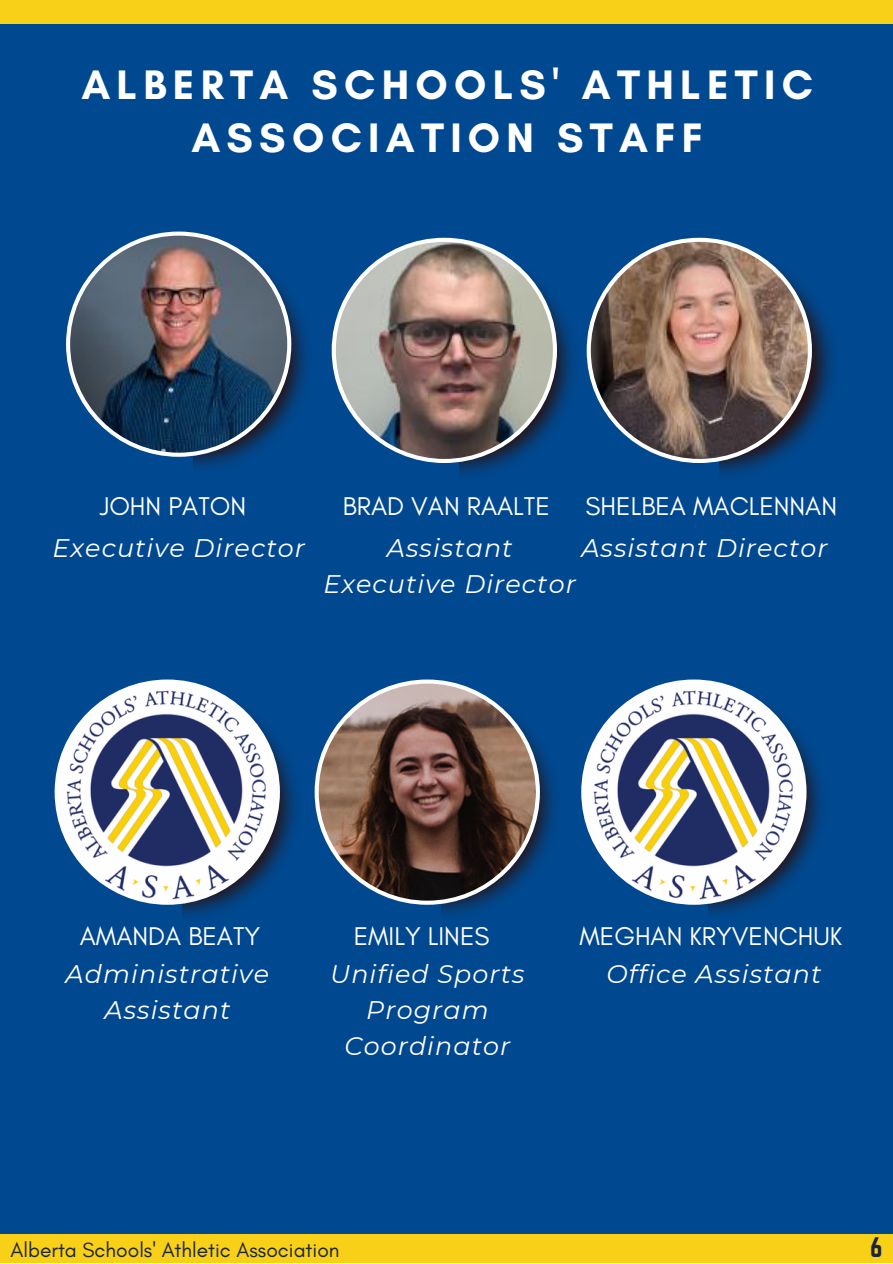
<style>
.page{position:relative;width:893px;height:1264px;background:#fff}
.page>*{position:absolute;margin:0;border:0;box-sizing:border-box;transform-origin:0 0}
.t1{font:700 42px/52.8px "Glacial Indifference";letter-spacing:.15em;color:#fff;text-align:center}
.t2{font:26.1px "Glacial Indifference";color:#fff}
.t3{font:italic 25.35px/35.5px "Montserrat";letter-spacing:.04em;color:#fff;text-align:center}
.t4{font:24.75px "Norwester";color:#1b253c}
.t5{font:21px "Glacial Indifference";color:#1b253c}
</style>
<div class="page">
<div style="left:0;top:0;width:892px;height:1262px;background:#004990"></div>
<img style="left:193px;top:301px;width:114px;height:167px">
<img style="left:66px;top:231px;width:225px;height:226px">
<img style="left:459px;top:308px;width:114px;height:166px">
<img style="left:719px;top:299px;width:114px;height:175px">
<img style="left:332px;top:238px;width:225px;height:225px">
<img style="left:693px;top:237px;width:118px;height:230px">
<img style="left:586px;top:238px;width:225px;height:225px">
<div style="left:0;top:1234px;width:892px;height:28px;background:#f7d017"></div>
<div style="left:0;top:0;width:892px;height:24px;background:#f7d017"></div>
<img style="left:441px;top:749px;width:114px;height:165px">
<img style="left:182px;top:749px;width:114px;height:167px">
<svg style="left:55px;top:679px;width:225px;height:225px"></svg>
<svg style="left:314px;top:679px;width:226px;height:225px"></svg>
<img style="left:708px;top:747px;width:114px;height:167px">
<svg style="left:581px;top:679px;width:225px;height:225px"></svg>
<p class="t1" style="left:81px;top:58px;width:733px">ALBERTA SCHOOLS' ATHLETIC<br>ASSOCIATION STAFF</p>
<p class="t2" style="left:100px;top:490px;width:148px">JOHN PATON</p>
<p class="t3" style="left:53px;top:530px;width:254px">Executive Director</p>
<p class="t2" style="left:343px;top:490px;width:208px">BRAD VAN RAALTE</p>
<p class="t3" style="left:323px;top:530px;width:254px">Assistant<br>Executive Director</p>
<p class="t2" style="left:585px;top:490px;width:253px">SHELBEA MACLENNAN</p>
<p class="t3" style="left:581px;top:530px;width:248px">Assistant Director</p>
<p class="t2" style="left:80px;top:920px;width:182px">AMANDA BEATY</p>
<p class="t3" style="left:66px;top:956px;width:205px">Administrative<br>Assistant</p>
<p class="t2" style="left:353px;top:920px;width:137px">EMILY LINES</p>
<p class="t3" style="left:330px;top:956px;width:196px">Unified Sports<br>Program<br>Coordinator</p>
<p class="t2" style="left:579px;top:920px;width:264px">MEGHAN KRYVENCHUK</p>
<p class="t3" style="left:606px;top:956px;width:216px">Office Assistant</p>
<p class="t5" style="left:11px;top:1236px;width:330px">Alberta Schools' Athletic Association</p>
<p class="t4" style="left:870px;top:1232px;width:14px">6</p>
</div>
